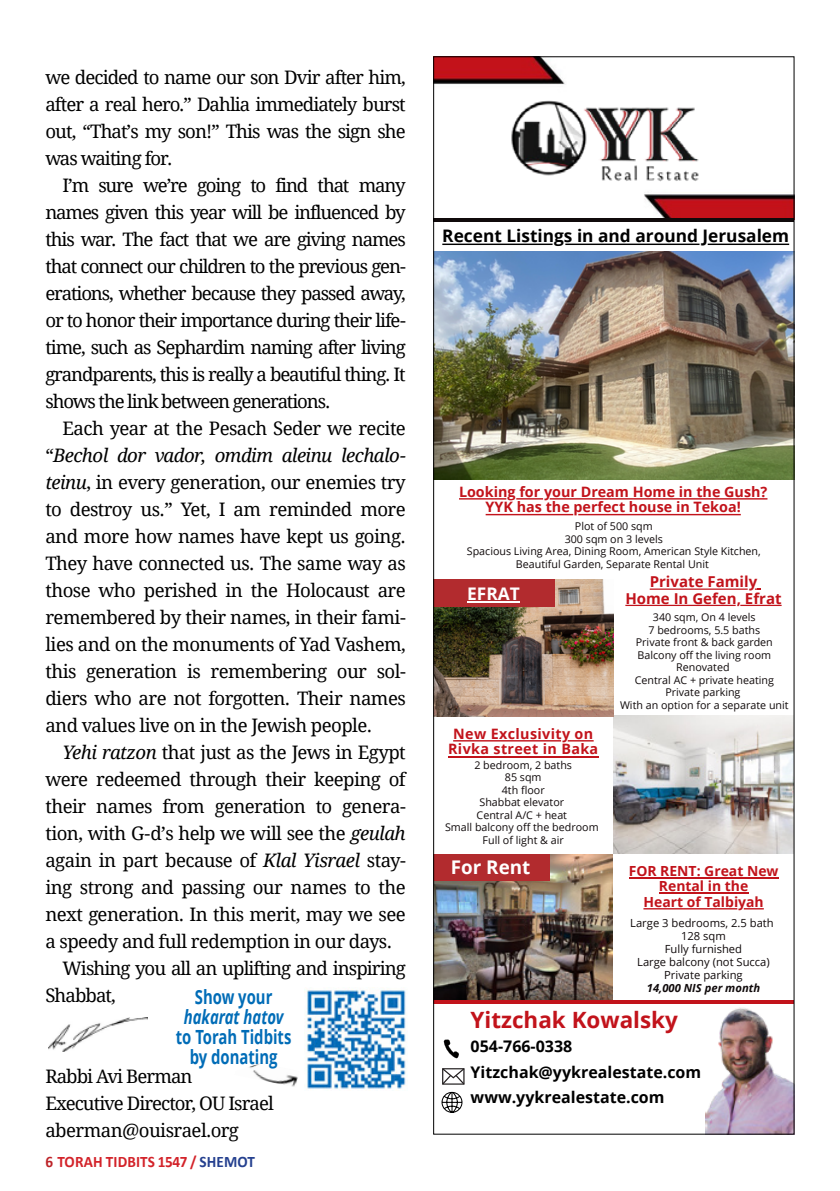
<style>
.page{position:relative;width:840px;height:1191px;background:#fff}
.page>*{position:absolute;margin:0;border:0;box-sizing:border-box;transform-origin:0 0}
.t1{font:700 22.4px "Open Sans";color:#c2131b}
.t2{font:700 19.6px/20px "Open Sans";color:#006cb7;text-align:center;scale:.76 1}
.t3{font:700 18.8px "Open Sans";color:#fff}
.Body_-_Main_English{font:18.6px/27px "Droid Serif";letter-spacing:-.05em;color:#000;text-align:justify}
.Body_-_Main_English-2{font:18.6px "Droid Serif";letter-spacing:-.03em;color:#000}
.t4{font:700 17.4px "Open Sans";color:#fff}
.t5{font:700 17.2px "Open Sans";color:#000}
.t6{font:700 16px/25.6px "Open Sans";color:#000}
.t7{font:700 16px "Calibri";letter-spacing:.01em;color:#d3232a;scale:.95 1}
.t8{font:700 15px/16.2px "Open Sans";color:#c2131b;text-align:center}
.t9{font:700 14.4px/15.8px "Open Sans";color:#c2131b;text-align:center}
.t10{font:700 14.4px/15.8px "Open Sans";letter-spacing:.025em;color:#c2131b;text-align:center}
.t11{font:700 14px/15.4px "Open Sans";color:#c2131b;text-align:center}
.t12{font:11.2px/13px "Open Sans";color:#100a0b;text-align:center}
.t13{font:10.8px/12.4px "Open Sans";color:#100a0b;text-align:center}
.s1{font-style:italic}
.s2{color:#bc2227}
.s3{color:#25408f}
.s4{font-weight:700;font-style:italic}
</style>
<div class="page">
<img style="left:48px;top:1017px;width:99px;height:34px">
<img style="left:249px;top:1063px;width:49px;height:24px">
<img style="left:304px;top:987px;width:102px;height:103px">
<img style="left:656px;top:194px;width:135px;height:24px">
<hr style="left:433px;top:218px;width:360px;height:4px;background:#100a0b">
<img style="left:435px;top:58px;width:50px;height:26px">
<img style="left:435px;top:854px;width:177px;height:146px">
<hr style="left:433px;top:1000px;width:360px;height:4px;background:#c2131b">
<svg style="left:443px;top:1039px;width:15px;height:19px"></svg>
<svg style="left:442px;top:1068px;width:22px;height:16px"></svg>
<svg style="left:441px;top:1091px;width:21px;height:21px"></svg>
<img style="left:485px;top:58px;width:239px;height:152px">
<img style="left:613px;top:716px;width:178px;height:138px">
<svg style="left:567px;top:740px;width:26px;height:1px"></svg>
<hr style="left:453px;top:740px;width:107px;height:1px;background:#c2131b">
<hr style="left:448px;top:756px;width:150px;height:1px;background:#c2131b">
<hr style="left:707px;top:244px;width:81px;height:1px;background:#000">
<hr style="left:565px;top:244px;width:134px;height:1px;background:#000">
<hr style="left:442px;top:244px;width:110px;height:1px;background:#000">
<hr style="left:628px;top:877px;width:150px;height:2px;background:#c2131b">
<hr style="left:658px;top:892px;width:90px;height:2px;background:#c2131b">
<svg style="left:743px;top:908px;width:20px;height:1px"></svg>
<hr style="left:643px;top:908px;width:94px;height:1px;background:#c2131b">
<div style="left:433px;top:854px;width:117px;height:27px;background:#b22b2e"></div>
<img style="left:705px;top:1008px;width:86px;height:124px">
<img style="left:435px;top:579px;width:177px;height:137px">
<hr style="left:549px;top:498px;width:218px;height:1px;background:#c2131b">
<svg style="left:516px;top:498px;width:26px;height:1px"></svg>
<hr style="left:459px;top:498px;width:47px;height:1px;background:#c2131b">
<hr style="left:578px;top:514px;width:162px;height:1px;background:#c2131b">
<hr style="left:485px;top:514px;width:88px;height:1px;background:#c2131b">
<img style="left:435px;top:251px;width:356px;height:228px">
<hr style="left:649px;top:588px;width:98px;height:2px;background:#c2131b">
<svg style="left:754px;top:588px;width:6px;height:2px"></svg>
<hr style="left:740px;top:605px;width:41px;height:1px;background:#c2131b">
<hr style="left:625px;top:605px;width:110px;height:1px;background:#c2131b">
<div style="left:433px;top:579px;width:121px;height:28px;background:#b22b2e"></div>
<hr style="left:467px;top:601px;width:52px;height:1px;background:#fff">
<p class="Body_-_Main_English" style="left:45px;top:63px;width:362px">we decided to name our son Dvir after him, after a real hero.” Dahlia immediately burst out, “That’s my son!” This was the sign she was waiting for.</p>
<p class="Body_-_Main_English" style="left:45px;top:171px;width:362px;text-indent:17px">I’m sure we’re going to find that many names given this year will be influenced by this war. The fact that we are giving names that connect our children to the previous gen&shy;erations, whether because they passed away, or to honor their importance during their life&shy;time, such as Sephardim naming after living grandparents, this is really a beautiful thing. It shows the link between generations.</p>
<p class="Body_-_Main_English" style="left:45px;top:414px;width:362px;text-indent:17px">Each year at the Pesach Seder we recite “<span class="s1">Bechol dor vador, omdim aleinu lechalo&shy;teinu</span>, in every generation, our enemies try to destroy us.” Yet, I am reminded more and more how names have kept us going.<br>They have connected us. The same way as those who perished in the Holocaust are remembered by their names, in their fami&shy;lies and on the monuments of Yad Vashem, this generation is remembering our sol&shy;diers who are not forgotten. Their names and values live on in the Jewish people.</p>
<p class="Body_-_Main_English" style="left:45px;top:738px;width:362px;text-indent:17px"><span class="s1">Yehi ratzon</span> that just as the Jews in Egypt were redeemed through their keeping of their names from generation to genera&shy;tion, with G-d’s help we will see the <span class="s1">geulah </span>again in part because of <span class="s1">Klal Yisrael</span> stay&shy;ing strong and passing our names to the next generation. In this merit, may we see a speedy and full redemption in our days.</p>
<p class="Body_-_Main_English" style="left:45px;top:954px;width:362px;text-indent:17px">Wishing you all an uplifting and inspiring<br>Shabbat,</p>
<p class="t2" style="left:176px;top:986px;width:153px">Show your <span class="s1">hakarat hatov </span>to Torah Tidbits by donating</p>
<p class="Body_-_Main_English" style="left:45px;top:1062px;width:149px">Rabbi Avi Berman</p>
<p class="Body_-_Main_English" style="left:45px;top:1089px;width:230px">Executive Director, OU Israel</p>
<p class="Body_-_Main_English-2" style="left:45px;top:1118px;width:195px">aberman@ouisrael.org</p>
<p class="t7" style="left:45px;top:1150px;width:222px"><span class="s2">6</span> TORAH TIDBITS 1547 / <span class="s3">SHEMOT</span></p>
<p class="t5" style="left:442px;top:224px;width:348px">Recent Listings in and around Jerusalem</p>
<p class="t9" style="left:459px;top:483px;width:310px">Looking for your Dream Home in the Gush?<br>YYK has the perfect house in Tekoa!</p>
<p class="t13" style="left:466px;top:520px;width:295px">Plot of 500 sqm<br>300 sqm on 3 levels<br>Spacious Living Area, Dining Room, American Style Kitchen, Beautiful Garden, Separate Rental Unit</p>
<p class="t4" style="left:467px;top:581px;width:54px">EFRAT</p>
<p class="t10" style="left:448px;top:725px;width:152px">New Exclusivity on<br>Rivka street in Baka</p>
<p class="t13" style="left:445px;top:758px;width:155px">2 bedroom, 2 baths<br>85 sqm<br>4th floor<br>Shabbat elevator<br>Central A/C + heat<br>Small balcony off the bedroom<br>Full of light &amp; air</p>
<p class="t3" style="left:450px;top:854px;width:81px">For Rent</p>
<p class="t8" style="left:625px;top:573px;width:158px">Private Family<br>Home In Gefen, Efrat</p>
<p class="t13" style="left:619px;top:610px;width:170px">340 sqm, On 4 levels<br>7 bedrooms, 5.5 baths<br>Private front &amp; back garden<br>Balcony off the living room<br>Renovated<br>Central AC + private heating<br>Private parking<br>With an option for a separate unit</p>
<p class="t11" style="left:628px;top:863px;width:151px">FOR RENT: Great New<br>Rental in the<br>Heart of Talbiyah</p>
<p class="t12" style="left:630px;top:915px;width:145px">Large 3 bedrooms, 2.5 bath<br>128 sqm<br>Fully furnished<br>Large balcony (not Succa)<br>Private parking<br><span class="s4">14,000 NIS per month</span></p>
<p class="t1" style="left:470px;top:1004px;width:209px">Yitzchak Kowalsky</p>
<p class="t6" style="left:470px;top:1033px;width:232px">054-766-0338<br>Yitzchak@yykrealestate.com www.yykrealestate.com</p>
</div>
